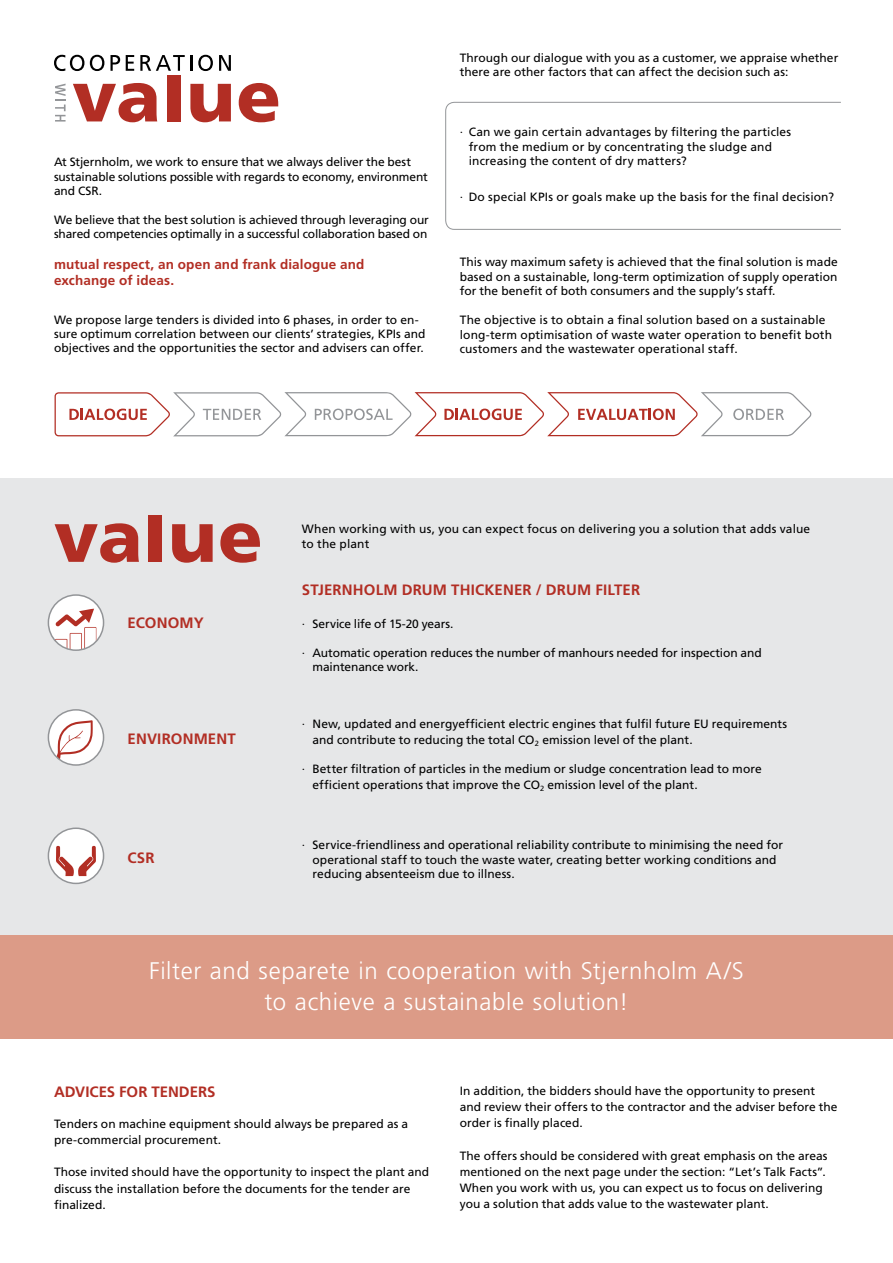
<style>
.page{position:relative;width:893px;height:1263px;background:#fff}
.page>*{position:absolute;margin:0;border:0;box-sizing:border-box;transform-origin:0 0}
.t1{font:300 24px/31.5px "Frutiger";letter-spacing:.03em;color:#fff;text-align:center}
.t2{font:700 15px "Frutiger";letter-spacing:.01em;color:#b22e24}
.t3{font:700 13.5px/16.2px "Frutiger";letter-spacing:.01em;color:#b22e24}
.t4{font:12px/14.4px "Frutiger";letter-spacing:.005em;color:#000}
</style>
<div class="page">
<svg style="left:55px;top:392px;width:757px;height:44px"></svg>
<svg style="left:445px;top:102px;width:396px;height:128px"></svg>
<svg style="left:73px;top:83px;width:84px;height:39px"></svg>
<div style="left:167px;top:75px;width:13px;height:46px;background:#b22e24"></div>
<svg style="left:190px;top:84px;width:41px;height:38px"></svg>
<svg style="left:239px;top:83px;width:39px;height:39px"></svg>
<svg style="left:54px;top:55px;width:30px;height:16px"></svg>
<svg style="left:90px;top:55px;width:14px;height:16px"></svg>
<svg style="left:111px;top:55px;width:9px;height:16px"></svg>
<svg style="left:126px;top:55px;width:8px;height:16px"></svg>
<svg style="left:140px;top:55px;width:52px;height:16px"></svg>
<svg style="left:198px;top:55px;width:15px;height:16px"></svg>
<svg style="left:219px;top:55px;width:12px;height:16px"></svg>
<svg style="left:55px;top:84px;width:11px;height:38px"></svg>
<div style="left:0;top:478px;width:893px;height:457px;background:#e6e7e8"></div>
<div style="left:48px;top:710px;width:56px;height:55px;background:#fff;border-radius:50%"></div>
<svg style="left:56px;top:720px;width:37px;height:39px"></svg>
<div style="left:48px;top:709px;width:56px;height:57px;border:2px solid #939598;border-radius:50%"></div>
<div style="left:48px;top:828px;width:56px;height:55px;background:#fff;border-radius:50%"></div>
<svg style="left:56px;top:846px;width:40px;height:30px"></svg>
<div style="left:48px;top:827px;width:56px;height:57px;border:2px solid #939598;border-radius:50%"></div>
<div style="left:48px;top:595px;width:56px;height:55px;background:#fff;border-radius:50%"></div>
<svg style="left:55px;top:608px;width:42px;height:42px"></svg>
<div style="left:48px;top:594px;width:56px;height:57px;border:2px solid #939598;border-radius:50%"></div>
<svg style="left:55px;top:523px;width:84px;height:40px"></svg>
<div style="left:149px;top:516px;width:13px;height:46px;background:#b22e24"></div>
<svg style="left:172px;top:524px;width:41px;height:39px"></svg>
<svg style="left:220px;top:523px;width:40px;height:40px"></svg>
<div style="left:0;top:935px;width:893px;height:104px;background:#dc9b87"></div>
<p class="t4" style="left:54px;top:155px;width:375px">At Stjernholm, we work to ensure that we always deliver the best sustainable solutions possible with regards to economy, environment and CSR.</p>
<p class="t4" style="left:54px;top:213px;width:376px">We believe that the best solution is achieved through leveraging our shared competencies optimally in a successful collaboration based on</p>
<p class="t3" style="left:54px;top:256px;width:312px">mutual respect, an open and frank dialogue and exchange of ideas.</p>
<p class="t4" style="left:54px;top:312px;width:373px">We propose large tenders is divided into 6 phases, in order to en&shy;sure optimum correlation between our clients’ strategies, KPIs and objectives and the opportunities the sector and advisers can offer.</p>
<p class="t4" style="left:460px;top:51px;width:380px">Through our dialogue with you as a customer, we appraise whether there are other factors that can affect the decision such as:</p>
<p class="t4" style="left:469px;top:125px;width:324px;text-indent:-9px">· Can we gain certain advantages by filtering the particles from the medium or by concentrating the sludge and increasing the content of dry matters?</p>
<p class="t4" style="left:460px;top:189px;width:376px">· Do special KPIs or goals make up the basis for the final decision?</p>
<p class="t4" style="left:460px;top:255px;width:379px;text-align:justify">This way maximum safety is achieved that the final solution is made based on a sustainable, long-term optimization of supply operation for the benefit of both consumers and the supply’s staff.</p>
<p class="t4" style="left:460px;top:313px;width:374px">The objective is to obtain a final solution based on a sustainable long-term optimisation of waste water operation to benefit both customers and the wastewater operational staff.</p>
<p class="t2" style="left:128px;top:614px;width:78px">ECONOMY</p>
<p class="t2" style="left:128px;top:729px;width:110px">ENVIRONMENT</p>
<p class="t2" style="left:128px;top:848px;width:28px">CSR</p>
<p class="t4" style="left:302px;top:522px;width:510px">When working with us, you can expect focus on delivering you a solution that adds value to the plant</p>
<p class="t2" style="left:302px;top:581px;width:340px">STJERNHOLM DRUM THICKENER / DRUM FILTER</p>
<p class="t4" style="left:302px;top:616px;width:153px">· Service life of 15-20 years.</p>
<p class="t4" style="left:313px;top:645px;width:451px;text-indent:-11px">· Automatic operation reduces the number of manhours needed for inspection and maintenance work.</p>
<p class="t4" style="left:313px;top:716px;width:476px;line-height:16.2px;text-indent:-11px">· New, updated and energyefficient electric engines that fulfil future EU requirements and contribute to reducing the total CO<sub>2</sub> emission level of the plant.</p>
<p class="t4" style="left:313px;top:761px;width:451px;line-height:16.2px;text-indent:-11px">· Better filtration of particles in the medium or sludge concentration lead to more efficient operations that improve the CO<sub>2</sub> emission level of the plant.</p>
<p class="t4" style="left:313px;top:838px;width:472px;text-indent:-11px">· Service-friendliness and operational reliability contribute to minimising the need for operational staff to touch the waste water, creating better working conditions and reducing absenteeism due to illness.</p>
<h1 class="t1" style="left:149px;top:955px;width:596px">Filter and separete in cooperation with Stjernholm A/S to achieve a sustainable solution!</h1>
<p class="t2" style="left:54px;top:1083px;width:163px">ADVICES FOR TENDERS</p>
<p class="t4" style="left:54px;top:1115px;width:356px;line-height:16.2px">Tenders on machine equipment should always be prepared as a pre-commercial procurement.</p>
<p class="t4" style="left:54px;top:1164px;width:377px;line-height:16.2px">Those invited should have the opportunity to inspect the plant and discuss the installation before the documents for the tender are finalized.</p>
<p class="t4" style="left:460px;top:1082px;width:379px;line-height:16.2px">In addition, the bidders should have the opportunity to present and review their offers to the contractor and the adviser before the order is finally placed.</p>
<p class="t4" style="left:460px;top:1147px;width:369px;line-height:16.2px">The offers should be considered with great emphasis on the areas mentioned on the next page under the section: “Let’s Talk Facts”.<br>When you work with us, you can expect us to focus on delivering you a solution that adds value to the wastewater plant.</p>
</div>
